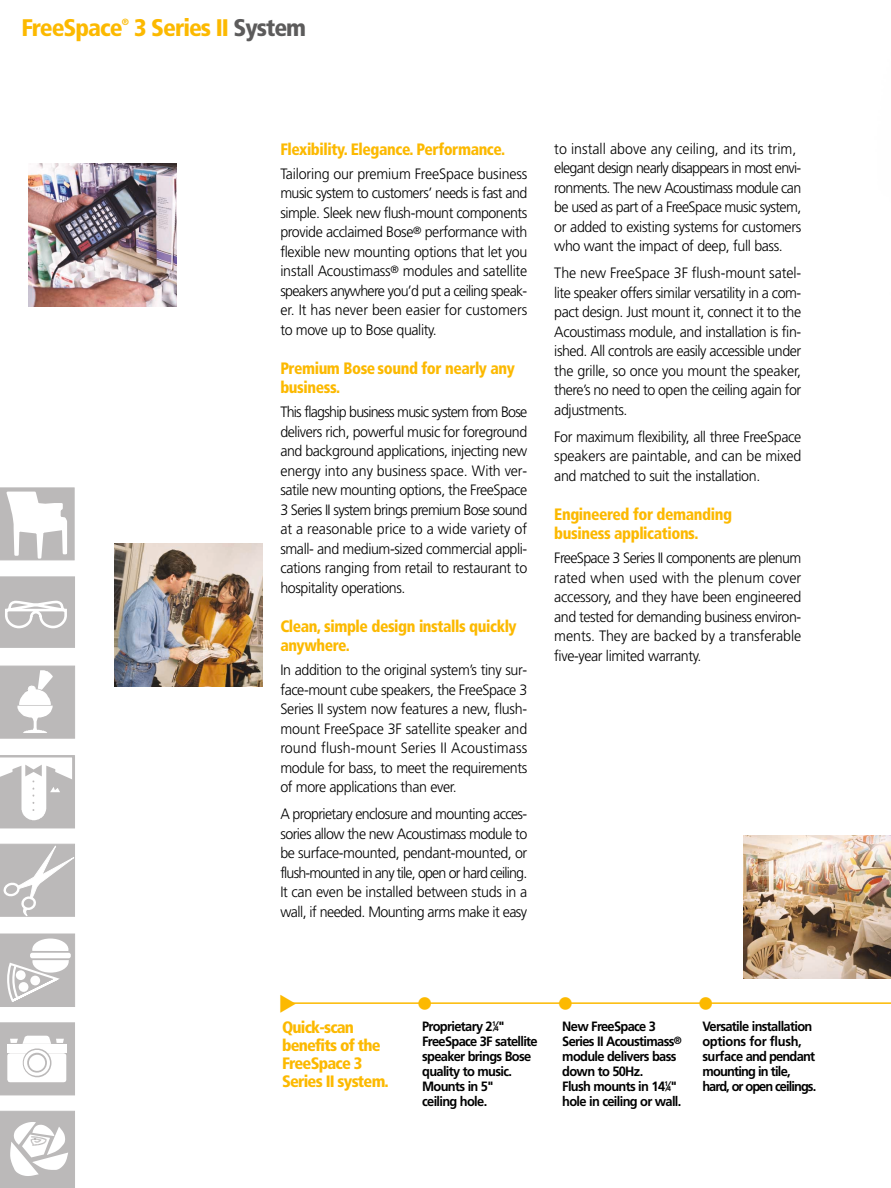
<style>
.page{position:relative;width:891px;height:1188px;background:#fff}
.page>*{position:absolute;margin:0;border:0;box-sizing:border-box;transform-origin:0 0}
.t1{font:900 condensed 36px "Frutiger";color:#fcb900}
.t2{font:900 condensed 24px "Frutiger";letter-spacing:-.04em;color:#fcb900}
.t3{font:900 condensed 16.5px/19.5px "Frutiger";letter-spacing:-.025em;color:#fcb900;scale:.95 1}
.t4{font:900 condensed 16.5px/18px "Frutiger";letter-spacing:-.045em;color:#fcb900}
.t5{font:300 15px/19.5px "Frutiger";letter-spacing:-.03em;color:#000;text-align:justify;scale:.95 1}
.t6{font:700 13.5px/15px "Frutiger";letter-spacing:-.05em;color:#000;scale:.95 1}
.t7{font:900 condensed 9px "Frutiger";color:#fcb900}
.s1{color:#5c5b5b}
.s2{font-size:6.75px}
.s3{font-size:10.5px}
</style>
<div class="page">
<img style="left:743px;top:835px;width:148px;height:143px">
<img style="left:115px;top:543px;width:147px;height:144px">
<img style="left:29px;top:164px;width:147px;height:143px">
<hr style="left:282px;top:1002px;width:609px;height:2px;background:#fcb900">
<svg style="left:0;top:934px;width:75px;height:73px"></svg>
<svg style="left:0;top:487px;width:75px;height:73px"></svg>
<svg style="left:0;top:843px;width:75px;height:74px;background:#c4c2c2"></svg>
<svg style="left:0;top:577px;width:75px;height:71px;background:#c3c1c1"></svg>
<svg style="left:0;top:1023px;width:75px;height:72px"></svg>
<svg style="left:0;top:666px;width:75px;height:72px"></svg>
<svg style="left:0;top:1111px;width:75px;height:77px"></svg>
<svg style="left:0;top:755px;width:75px;height:73px"></svg>
<svg style="left:282px;top:1002px;width:14px;height:2px"></svg>
<h2 class="t2" style="left:21px;top:18px;width:103px">FreeSpace</h2>
<p class="t7" style="left:122px;top:18px;width:9px">®</p>
<h2 class="t2" style="left:134px;top:18px;width:174px">3 Series II <span class="s1">System</span></h2>
<p class="t3" style="left:280px;top:141px;width:238px">Flexibility. Elegance. Performance.</p>
<p class="t5" style="left:280px;top:165px;width:261px">Tailoring our premium FreeSpace business music system to customers’ needs is fast and simple. Sleek new flush-mount components provide acclaimed Bose<sup>®</sup> performance with flexible new mounting options that let you install Acoustimass<sup>®</sup> modules and satellite speakers anywhere you’d put a ceiling speak&shy;er. It has never been easier for customers to move up to Bose quality.</p>
<p class="t3" style="left:280px;top:360px;width:249px">Premium Bose sound for nearly any business.</p>
<p class="t5" style="left:280px;top:403px;width:261px">This flagship business music system from Bose delivers rich, powerful music for foreground and background applications, injecting new energy into any business space. With ver&shy;satile new mounting options, the FreeSpace 3 Series II system brings premium Bose sound at a reasonable price to a wide variety of small- and medium-sized commercial appli&shy;cations ranging from retail to restaurant to hospitality operations.</p>
<p class="t3" style="left:280px;top:618px;width:250px">Clean, simple design installs quickly anywhere.</p>
<p class="t5" style="left:280px;top:661px;width:261px">In addition to the original system’s tiny sur&shy;face-mount cube speakers, the FreeSpace 3<br>Series II system now features a new, flush&shy;mount FreeSpace 3F satellite speaker and round flush-mount Series II Acoustimass module for bass, to meet the requirements of more applications than ever.</p>
<p class="t5" style="left:280px;top:805px;width:261px">A proprietary enclosure and mounting acces&shy;sories allow the new Acoustimass module to be surface-mounted, pendant-mounted, or flush-mounted in any tile, open or hard ceiling.<br>It can even be installed between studs in a wall, if needed. Mounting arms make it easy</p>
<p class="t5" style="left:554px;top:140px;width:261px;text-align:left">to install above any ceiling, and its trim, elegant design nearly disappears in most envi&shy;ronments. The new Acoustimass module can be used as part of a FreeSpace music system, or added to existing systems for customers who want the impact of deep, full bass.</p>
<p class="t5" style="left:554px;top:264px;width:261px">The new FreeSpace 3F flush-mount satel&shy;lite speaker offers similar versatility in a com&shy;pact design. Just mount it, connect it to the Acoustimass module, and installation is fin&shy;ished. All controls are easily accessible under the grille, so once you mount the speaker, there’s no need to open the ceiling again for adjustments.</p>
<p class="t5" style="left:554px;top:428px;width:261px">For maximum flexibility, all three FreeSpace speakers are paintable, and can be mixed and matched to suit the installation.</p>
<p class="t3" style="left:554px;top:505px;width:189px">Engineered for demanding business applications.</p>
<p class="t5" style="left:554px;top:549px;width:261px">FreeSpace 3 Series II components are plenum rated when used with the plenum cover accessory, and they have been engineered and tested for demanding business environ&shy;ments. They are backed by a transferable five-year limited warranty.</p>
<h1 class="t1" style="left:416px;top:989px;width:19px">•</h1>
<h1 class="t1" style="left:556px;top:989px;width:19px">•</h1>
<h1 class="t1" style="left:697px;top:989px;width:19px">•</h1>
<p class="t4" style="left:282px;top:1020px;width:108px">Quick-scan benefits of the<br>FreeSpace 3<br>Series II system.</p>
<p class="t6" style="left:422px;top:1020px;width:123px">Proprietary 2<sup>1</sup>⁄<span class="s2">4</span>"<br>FreeSpace 3F satellite speaker brings Bose quality to music.<br>Mounts in 5"<br>ceiling hole.</p>
<p class="t6" style="left:562px;top:1020px;width:127px">New FreeSpace 3<br>Series II Acoustimass<span class="s3">® </span>module delivers bass down to 50Hz.<br>Flush mounts in 14<sup>1</sup>⁄<span class="s2">4</span>" hole in ceiling or wall.</p>
<p class="t6" style="left:702px;top:1020px;width:121px">Versatile installation options for flush, surface and pendant mounting in tile, hard, or open ceilings.</p>
</div>
